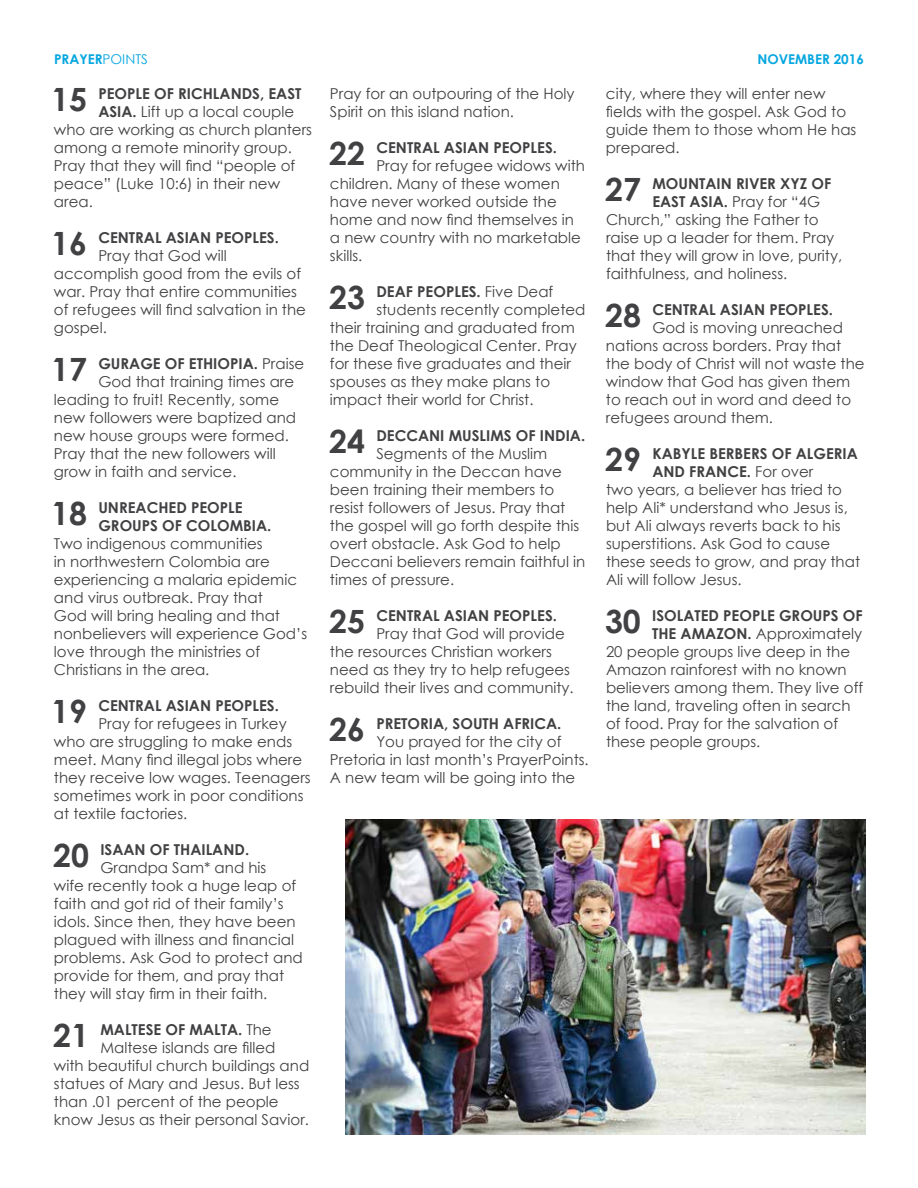
<style>
.page{position:relative;width:918px;height:1188px;background:#fff}
.page>*{position:absolute;margin:0;border:0;box-sizing:border-box;transform-origin:0 0}
.t1{font:15px/18px "Century Gothic";color:#414042}
.t2{font:700 15px/18px "Century Gothic";color:#414042}
.t3{font:700 13.5px "Century Gothic";color:#06a7e0}
.s1{font-weight:400}
.s2{font-size:32.1px}
.s3{font-weight:700}
</style>
<div class="page">
<img style="left:346px;top:820px;width:520px;height:314px">
<p class="t3" style="left:54px;top:49px;width:95px">PRAYER<span class="s1">POINTS</span></p>
<p class="t3" style="left:757px;top:49px;width:108px">NOVEMBER 2016</p>
<p class="t2" style="left:51px;top:84px;width:252px"><span class="s2">15</span> PEOPLE OF RICHLANDS, EAST</p>
<p class="t1" style="left:98px;top:103px;width:197px"><span class="s3">ASIA.</span> Lift up a local couple</p>
<p class="t1" style="left:54px;top:121px;width:260px">who are working as church planters</p>
<p class="t1" style="left:54px;top:139px;width:239px">among a remote minority group.</p>
<p class="t1" style="left:54px;top:157px;width:243px">Pray that they will find “people of</p>
<p class="t1" style="left:54px;top:175px;width:228px">peace” (Luke 10:6) in their new</p>
<p class="t1" style="left:54px;top:193px;width:40px">area.</p>
<p class="t2" style="left:51px;top:228px;width:229px"><span class="s2">16</span> CENTRAL ASIAN PEOPLES.</p>
<p class="t1" style="left:98px;top:247px;width:130px">Pray that God will</p>
<p class="t1" style="left:54px;top:265px;width:249px">accomplish good from the evils of</p>
<p class="t1" style="left:54px;top:283px;width:245px">war. Pray that entire communities</p>
<p class="t1" style="left:54px;top:301px;width:253px">of refugees will find salvation in the</p>
<p class="t1" style="left:54px;top:319px;width:54px">gospel.</p>
<p class="t2" style="left:51px;top:354px;width:255px"><span class="s2">17</span> GURAGE OF ETHIOPIA. <span class="s1">Praise</span></p>
<p class="t1" style="left:98px;top:373px;width:197px">God that training times are</p>
<p class="t1" style="left:54px;top:391px;width:227px">leading to fruit! Recently, some</p>
<p class="t1" style="left:54px;top:409px;width:244px">new followers were baptized and</p>
<p class="t1" style="left:54px;top:427px;width:237px">new house groups were formed.</p>
<p class="t1" style="left:54px;top:445px;width:223px">Pray that the new followers will</p>
<p class="t1" style="left:54px;top:463px;width:184px">grow in faith and service.</p>
<p class="t2" style="left:98px;top:498px;width:175px;text-indent:-47px"><span class="s2">18</span> UNREACHED PEOPLE<br>GROUPS OF COLOMBIA.</p>
<p class="t1" style="left:54px;top:535px;width:255px">Two indigenous communities<br>in northwestern Colombia are experiencing a malaria epidemic and virus outbreak. Pray that<br>God will bring healing and that nonbelievers will experience God’s love through the ministries of<br>Christians in the area.</p>
<p class="t2" style="left:51px;top:696px;width:229px"><span class="s2">19</span> CENTRAL ASIAN PEOPLES.</p>
<p class="t1" style="left:98px;top:715px;width:190px">Pray for refugees in Turkey</p>
<p class="t1" style="left:54px;top:733px;width:240px">who are struggling to make ends</p>
<p class="t1" style="left:54px;top:751px;width:250px">meet. Many find illegal jobs where</p>
<p class="t1" style="left:54px;top:769px;width:258px">they receive low wages. Teenagers</p>
<p class="t1" style="left:54px;top:787px;width:251px">sometimes work in poor conditions</p>
<p class="t1" style="left:54px;top:805px;width:135px">at textile factories.</p>
<p class="t2" style="left:53px;top:840px;width:197px"><span class="s2">20</span> ISAAN OF THAILAND.</p>
<p class="t1" style="left:100px;top:859px;width:168px">Grandpa Sam* and his</p>
<p class="t1" style="left:54px;top:877px;width:244px">wife recently took a huge leap of</p>
<p class="t1" style="left:54px;top:895px;width:231px">faith and got rid of their family’s</p>
<p class="t1" style="left:54px;top:913px;width:243px">idols. Since then, they have been</p>
<p class="t1" style="left:54px;top:931px;width:242px">plagued with illness and financial</p>
<p class="t1" style="left:54px;top:949px;width:250px">problems. Ask God to protect and</p>
<p class="t1" style="left:54px;top:967px;width:232px">provide for them, and pray that</p>
<p class="t1" style="left:54px;top:985px;width:215px">they will stay firm in their faith.</p>
<p class="t2" style="left:53px;top:1020px;width:220px"><span class="s2">21</span> MALTESE OF MALTA. <span class="s1">The</span></p>
<p class="t1" style="left:100px;top:1039px;width:177px">Maltese islands are filled</p>
<p class="t1" style="left:54px;top:1057px;width:257px">with beautiful church buildings and</p>
<p class="t1" style="left:54px;top:1075px;width:247px">statues of Mary and Jesus. But less</p>
<p class="t1" style="left:54px;top:1093px;width:226px">than .01 percent of the people</p>
<p class="t1" style="left:54px;top:1111px;width:257px">know Jesus as their personal Savior.</p>
<p class="t1" style="left:330px;top:85px;width:246px">Pray for an outpouring of the Holy<br>Spirit on this island nation.</p>
<p class="t2" style="left:329px;top:138px;width:229px"><span class="s2">22</span> CENTRAL ASIAN PEOPLES.</p>
<p class="t1" style="left:376px;top:157px;width:210px">Pray for refugee widows with</p>
<p class="t1" style="left:330px;top:175px;width:231px">children. Many of these women</p>
<p class="t1" style="left:330px;top:193px;width:228px">have never worked outside the</p>
<p class="t1" style="left:330px;top:211px;width:246px">home and now find themselves in</p>
<p class="t1" style="left:330px;top:229px;width:252px">a new country with no marketable</p>
<p class="t1" style="left:330px;top:247px;width:34px">skills.</p>
<p class="t2" style="left:329px;top:282px;width:226px"><span class="s2">23</span> DEAF PEOPLES. <span class="s1">Five Deaf</span></p>
<p class="t1" style="left:376px;top:301px;width:211px">students recently completed</p>
<p class="t1" style="left:330px;top:319px;width:246px">their training and graduated from</p>
<p class="t1" style="left:330px;top:337px;width:248px">the Deaf Theological Center. Pray</p>
<p class="t1" style="left:330px;top:355px;width:243px">for these five graduates and their</p>
<p class="t1" style="left:330px;top:373px;width:222px">spouses as they make plans to</p>
<p class="t1" style="left:330px;top:391px;width:205px">impact their world for Christ.</p>
<p class="t2" style="left:329px;top:426px;width:257px"><span class="s2">24</span> DECCANI MUSLIMS OF INDIA.</p>
<p class="t1" style="left:376px;top:445px;width:172px">Segments of the Muslim</p>
<p class="t1" style="left:330px;top:463px;width:233px">community in the Deccan have</p>
<p class="t1" style="left:330px;top:481px;width:226px">been training their members to</p>
<p class="t1" style="left:330px;top:499px;width:237px">resist followers of Jesus. Pray that</p>
<p class="t1" style="left:330px;top:517px;width:251px">the gospel will go forth despite this</p>
<p class="t1" style="left:330px;top:535px;width:232px">overt obstacle. Ask God to help</p>
<p class="t1" style="left:330px;top:553px;width:257px">Deccani believers remain faithful in</p>
<p class="t1" style="left:330px;top:571px;width:126px">times of pressure.</p>
<p class="t2" style="left:329px;top:606px;width:229px"><span class="s2">25</span> CENTRAL ASIAN PEOPLES.</p>
<p class="t1" style="left:376px;top:625px;width:190px">Pray that God will provide</p>
<p class="t1" style="left:330px;top:643px;width:223px">the resources Christian workers</p>
<p class="t1" style="left:330px;top:661px;width:242px">need as they try to help refugees</p>
<p class="t1" style="left:330px;top:679px;width:245px">rebuild their lives and community.</p>
<p class="t2" style="left:329px;top:714px;width:234px"><span class="s2">26</span> PRETORIA, SOUTH AFRICA.</p>
<p class="t1" style="left:376px;top:733px;width:187px">You prayed for the city of</p>
<p class="t1" style="left:330px;top:751px;width:260px">Pretoria in last month’s PrayerPoints.</p>
<p class="t1" style="left:330px;top:769px;width:247px">A new team will be going into the</p>
<p class="t1" style="left:606px;top:85px;width:252px">city, where they will enter new fields with the gospel. Ask God to guide them to those whom He has prepared.</p>
<p class="t2" style="left:605px;top:174px;width:227px"><span class="s2">27</span> MOUNTAIN RIVER XYZ OF</p>
<p class="t1" style="left:652px;top:193px;width:169px"><span class="s3">EAST ASIA.</span> Pray for “4G</p>
<p class="t1" style="left:606px;top:211px;width:214px">Church,” asking the Father to</p>
<p class="t1" style="left:606px;top:229px;width:230px">raise up a leader for them. Pray</p>
<p class="t1" style="left:606px;top:247px;width:238px">that they will grow in love, purity,</p>
<p class="t1" style="left:606px;top:265px;width:183px">faithfulness, and holiness.</p>
<p class="t2" style="left:605px;top:300px;width:229px"><span class="s2">28</span> CENTRAL ASIAN PEOPLES.</p>
<p class="t1" style="left:652px;top:319px;width:192px">God is moving unreached</p>
<p class="t1" style="left:606px;top:337px;width:237px">nations across borders. Pray that</p>
<p class="t1" style="left:606px;top:355px;width:260px">the body of Christ will not waste the</p>
<p class="t1" style="left:606px;top:373px;width:246px">window that God has given them</p>
<p class="t1" style="left:606px;top:391px;width:247px">to reach out in word and deed to</p>
<p class="t1" style="left:606px;top:409px;width:169px">refugees around them.</p>
<p class="t2" style="left:605px;top:444px;width:254px"><span class="s2">29</span> KABYLE BERBERS OF ALGERIA</p>
<p class="t2" style="left:652px;top:462px;width:163px">AND FRANCE. <span class="s1">For over</span></p>
<p class="t1" style="left:606px;top:481px;width:238px">two years, a believer has tried to</p>
<p class="t1" style="left:606px;top:499px;width:243px">help Ali* understand who Jesus is,</p>
<p class="t1" style="left:606px;top:517px;width:236px">but Ali always reverts back to his</p>
<p class="t1" style="left:606px;top:535px;width:226px">superstitions. Ask God to cause</p>
<p class="t1" style="left:606px;top:553px;width:256px">these seeds to grow, and pray that</p>
<p class="t1" style="left:606px;top:571px;width:137px">Ali will follow Jesus.</p>
<p class="t2" style="left:605px;top:606px;width:259px"><span class="s2">30</span> ISOLATED PEOPLE GROUPS OF</p>
<p class="t1" style="left:652px;top:625px;width:212px"><span class="s3">THE AMAZON.</span> Approximately</p>
<p class="t1" style="left:606px;top:643px;width:246px">20 people groups live deep in the</p>
<p class="t1" style="left:606px;top:661px;width:242px">Amazon rainforest with no known</p>
<p class="t1" style="left:606px;top:679px;width:259px">believers among them. They live off</p>
<p class="t1" style="left:606px;top:697px;width:246px">the land, traveling often in search</p>
<p class="t1" style="left:606px;top:715px;width:234px">of food. Pray for the salvation of</p>
<p class="t1" style="left:606px;top:733px;width:156px">these people groups.</p>
</div>
